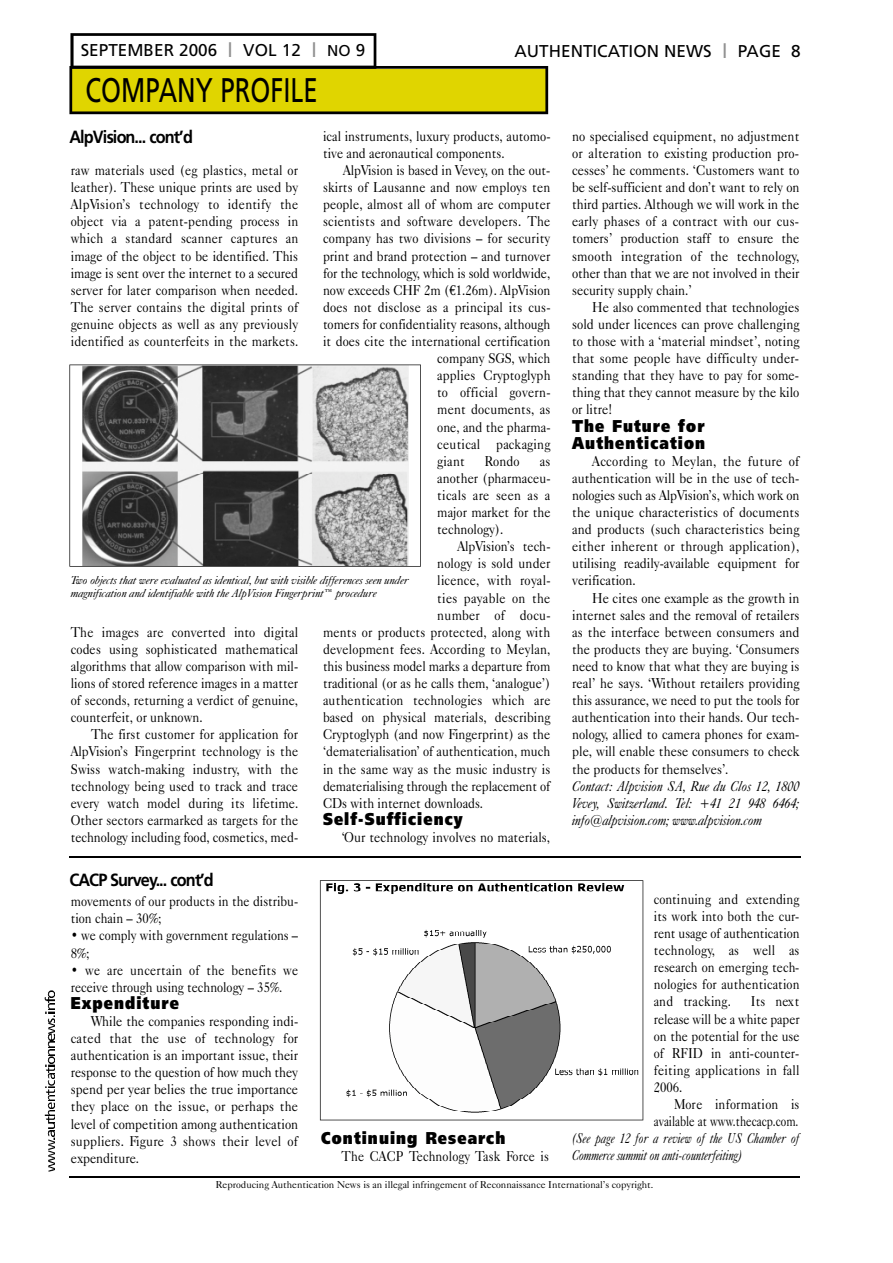
<style>
.page{position:relative;width:893px;height:1263px;background:#fff}
.page>*{position:absolute;margin:0;border:0;box-sizing:border-box;transform-origin:0 0}
.t1{font:34.2px "Frutiger";color:#000;scale:.75 1}
.t2{font:700 17.7px "Frutiger";letter-spacing:-.055em;color:#000;scale:.92 1}
.t3{font:900 17.1px/17.1px "Frutiger";letter-spacing:.07em;color:#000;scale:.85 1}
.t4{font:17.1px "Frutiger";color:#000}
.t5{font:14.25px/17.1px "Caslon 540 BT";letter-spacing:.005em;color:#000;text-align:justify;scale:.89 1}
.t6{font:14.25px/17.1px "Caslon 540 BT";letter-spacing:.005em;color:#000;text-align:justify;scale:.9 1}
.t7{font:14.25px/17.1px "Caslon 540 BT";letter-spacing:.005em;color:#000;scale:.88 1}
.t8{font:italic 14.25px/17.1px "Caslon 540 BT";color:#000;text-align:justify;scale:.9 1}
.t9{font:italic 14.25px/17.1px "Caslon 540 BT";color:#000;scale:.8 1}
.t10{font:14.25px "Caslon 540 BT";letter-spacing:.025em;color:#000;scale:.89 1}
.t11{font:italic 11.4px/13.6px "Caslon 540 BT";color:#000}
.t12{font:9.9px "Caslon 540 BT";color:#000}
.s1{font-size:21.15px;color:#919191}
.s2{font-size:15.6px}
.s3{font-family:"Euro Serif"}
</style>
<div class="page">
<img style="left:48px;top:1139px;width:6px;height:32px">
<img style="left:47px;top:1131px;width:7px;height:5px">
<img style="left:44px;top:1110px;width:10px;height:19px">
<img style="left:46px;top:1089px;width:8px;height:19px">
<svg style="left:45px;top:1086px;width:9px;height:2px"></svg>
<img style="left:47px;top:1074px;width:7px;height:11px">
<img style="left:46px;top:1068px;width:8px;height:4px">
<svg style="left:45px;top:1065px;width:9px;height:2px"></svg>
<img style="left:47px;top:1042px;width:7px;height:21px">
<img style="left:47px;top:1018px;width:7px;height:22px">
<svg style="left:45px;top:1012px;width:9px;height:5px"></svg>
<img style="left:47px;top:1004px;width:7px;height:6px">
<img style="left:44px;top:990px;width:10px;height:12px">
<hr style="left:69px;top:1176px;width:730px;height:1px;background:#000">
<svg style="left:69px;top:33px;width:479px;height:81px"></svg>
<svg style="left:320px;top:880px;width:323px;height:240px"></svg>
<svg style="left:69px;top:365px;width:352px;height:202px"></svg>
<hr style="left:69px;top:857px;width:732px;height:1px;background:#000">
<p class="t4" style="left:81px;top:43px;width:286px">SEPTEMBER 2006 <span class="s1">I</span> VOL 12 <span class="s1">I</span> <span class="s2">NO</span> 9</p>
<p class="t4" style="left:514px;top:44px;width:287px">AUTHENTICATION NEWS <span class="s1">I</span> PAGE 8</p>
<h1 class="t1" style="left:85px;top:77px;width:311px">COMPANY PROFILE</h1>
<p class="t2" style="left:69px;top:129px;width:136px">A lp Vision... cont’d</p>
<p class="t5" style="left:71px;top:163px;width:257px">raw materials used (eg plastics, metal or leather). These unique prints are used by A lp Vis io n’s technology to identify the object via a patent-pending process in which a standard scanner captures an image of the object to be identified. This image is sent over the internet to a secured server for later comparison when needed.<br>The server contains the digital prints of genuine objects as well as any previously identified as counterfeits in the markets.</p>
<p class="t5" style="left:323px;top:129px;width:257px">ical instruments, luxury products, automo&shy;tive and aeronautical components.</p>
<p class="t5" style="left:343px;top:163px;width:234px">AlpVision is based in Vevey, on the out-</p>
<p class="t5" style="left:323px;top:180px;width:257px">skirts of Lausanne and now employs ten</p>
<p class="t5" style="left:323px;top:197px;width:257px">people, almost all of whom are computer</p>
<p class="t5" style="left:323px;top:214px;width:257px">scientists and software developers. The</p>
<p class="t5" style="left:323px;top:231px;width:257px">company has two divisions – for security</p>
<p class="t5" style="left:323px;top:249px;width:257px">print and brand protection – and turnover</p>
<p class="t5" style="left:323px;top:266px;width:257px">for the technology, which is sold worldwide,</p>
<p class="t5" style="left:323px;top:283px;width:257px">now exceeds CHF 2m (<span class="s3">?</span>1.26m). AlpVision</p>
<p class="t5" style="left:323px;top:300px;width:257px">does not disclose as a principal its cus-</p>
<p class="t5" style="left:323px;top:317px;width:257px">tomers for confidentiality reasons, although</p>
<p class="t5" style="left:323px;top:334px;width:257px">it does cite the international certification</p>
<p class="t5" style="left:437px;top:351px;width:128px">company SGS, which</p>
<p class="t5" style="left:437px;top:368px;width:129px">applies Cryptoglyph</p>
<p class="t10" style="left:437px;top:387px;width:129px">to official govern-</p>
<p class="t5" style="left:437px;top:402px;width:128px">ment documents, as</p>
<p class="t5" style="left:437px;top:420px;width:129px">one, and the pharma-</p>
<p class="t5" style="left:437px;top:437px;width:128px">ceutical packaging</p>
<p class="t5" style="left:437px;top:454px;width:33px">giant</p>
<p class="t5" style="left:485px;top:454px;width:41px">Rondo</p>
<p class="t5" style="left:437px;top:454px;width:129px;text-indent:103px">as another (pharmaceu&shy;ticals are seen as a major market for the technology).</p>
<p class="t5" style="left:457px;top:539px;width:106px">A lp Vis io n’s tech-</p>
<p class="t5" style="left:437px;top:556px;width:128px">nology is sold under</p>
<p class="t5" style="left:437px;top:573px;width:129px">licence, with royal-</p>
<p class="t5" style="left:437px;top:591px;width:128px">ties payable on the</p>
<p class="t10" style="left:437px;top:610px;width:129px">number of docu-</p>
<p class="t5" style="left:323px;top:625px;width:257px">ments or products protected, along with</p>
<p class="t5" style="left:323px;top:642px;width:257px">development fees. According to Meylan,</p>
<p class="t5" style="left:323px;top:659px;width:257px">this business model marks a departure from</p>
<p class="t5" style="left:323px;top:676px;width:257px">traditional (or as he calls them, ‘analogue’)</p>
<p class="t10" style="left:323px;top:695px;width:257px">authentication technologies which are</p>
<p class="t5" style="left:323px;top:710px;width:257px">based on physical materials, describing</p>
<p class="t5" style="left:323px;top:727px;width:257px">Cryptoglyph (and now Fingerprint) as the</p>
<p class="t5" style="left:323px;top:744px;width:257px">‘dematerialisation’ of authentication, much</p>
<p class="t5" style="left:323px;top:762px;width:257px">in the same way as the music industry is</p>
<p class="t5" style="left:323px;top:779px;width:257px">dematerialising through the replacement of</p>
<p class="t5" style="left:323px;top:796px;width:181px">CDs with internet downloads.</p>
<p class="t3" style="left:323px;top:812px;width:166px">S e l f - S u ff i c i e n c y</p>
<p class="t6" style="left:342px;top:830px;width:233px">‘Our technology involves no materials,</p>
<p class="t11" style="left:71px;top:574px;width:339px">Two objects that were evaluated as identical, but with visible differences seen under magnification and identifiable with the AlpVision Fingerprint™ procedure</p>
<p class="t5" style="left:71px;top:625px;width:257px">The images are converted into digital codes using sophisticated mathematical algorithms that allow comparison with mil&shy;lions of stored reference images in a matter of seconds, returning a verdict of genuine, counterfeit, or unknown.</p>
<p class="t5" style="left:71px;top:727px;width:257px;text-indent:20px">The first customer for application for AlpVision’s Fingerprint technology is the Swiss watch-making industry, with the technology being used to track and trace every watch model during its lifetime.<br>Other sectors earmarked as targets for the technology including food, cosmetics, med-</p>
<p class="t2" style="left:69px;top:873px;width:158px">C A C P S u rv e y... cont’d</p>
<p class="t7" style="left:71px;top:894px;width:260px">movements of our products in the distribu&shy;tion chain – 30%;</p>
<p class="t7" style="left:71px;top:928px;width:260px">• we comply with government regulations –<br>8%;</p>
<p class="t7" style="left:71px;top:963px;width:260px">• we are uncertain of the benefits we receive through using technology – 35%.</p>
<p class="t3" style="left:71px;top:996px;width:129px">E x p e n d i t u re</p>
<p class="t6" style="left:71px;top:1014px;width:254px;text-indent:20px">While the companies responding indi&shy;cated that the use of technology for authentication is an important issue, their response to the question of how much they spend per year belies the true importance they place on the issue, or perhaps the level of competition among authentication suppliers. Figure 3 shows their level of expenditure.</p>
<p class="t3" style="left:321px;top:1130px;width:218px">Continuing Researc h</p>
<p class="t7" style="left:341px;top:1149px;width:237px">The CACP Technology Task Force is</p>
<p class="t6" style="left:572px;top:129px;width:254px">no specialised equipment, no adjustment or alteration to existing production pro&shy;cesses’ he comments. ‘Customers want to be self-sufficient and don’t want to rely on third parties. Although we will work in the early phases of a contract with our cus&shy;tomers’ production staff to ensure the smooth integration of the technology, other than that we are not involved in their security supply chain.’</p>
<p class="t6" style="left:572px;top:300px;width:254px;text-indent:20px">He also commented that technologies sold under licences can prove challenging to those with a ‘material mindset’, noting that some people have difficulty under&shy;standing that they have to pay for some&shy;thing that they cannot measure by the kilo or litre!</p>
<p class="t3" style="left:572px;top:418px;width:158px">The Future for<br>A u t h e n t i c a t i o n</p>
<p class="t6" style="left:572px;top:454px;width:254px;text-indent:20px">According to Meylan, the future of authentication will be in the use of tech&shy;nologies such as AlpVision’s, which work on the unique characteristics of documents and products (such characteristics being either inherent or through application), utilising readily-available equipment for verification.</p>
<p class="t6" style="left:572px;top:591px;width:254px;text-indent:20px">He cites one example as the growth in internet sales and the removal of retailers as the interface between consumers and the products they are buying. ‘Consumers need to know that what they are buying is real’ he says. ‘Without retailers providing this assurance, we need to put the tools for authentication into their hands. Our tech&shy;nology, allied to camera phones for exam&shy;ple, will enable these consumers to check the products for themselves’.</p>
<p class="t8" style="left:572px;top:779px;width:254px">Contact: Alpvision SA, Rue du Clos 12, 1800<br>Ve v e y, Switzerland. Tel: +41 21 948 6464; info@alpvision.com; www.alpvision.com</p>
<p class="t7" style="left:654px;top:892px;width:167px;text-align:justify">continuing and ex t e n d in g its work into both the cur&shy;rent usage of authentication t e c h n o lo g y, as well as research on emerging tech&shy;nologies for authentication and tracking.</p>
<p class="t7" style="left:654px;top:994px;width:167px;text-align:justify;text-indent:97px">Its nex t release will be a white paper on the potential for the use of RFID in anti-counter&shy;feiting applications in fall 2006.</p>
<p class="t7" style="left:654px;top:1097px;width:167px;text-align:right">More information is available at www.thecacp.com.</p>
<p class="t9" style="left:572px;top:1131px;width:285px">(See page 12 for a review of the US Chamber of<br>Commerce summit on anti-counterfeiting)</p>
<p class="t12" style="left:216px;top:1181px;width:439px">Reproducing Authentication News is an illegal infringement of Reconnaissance International’s copyright.</p>
</div>
